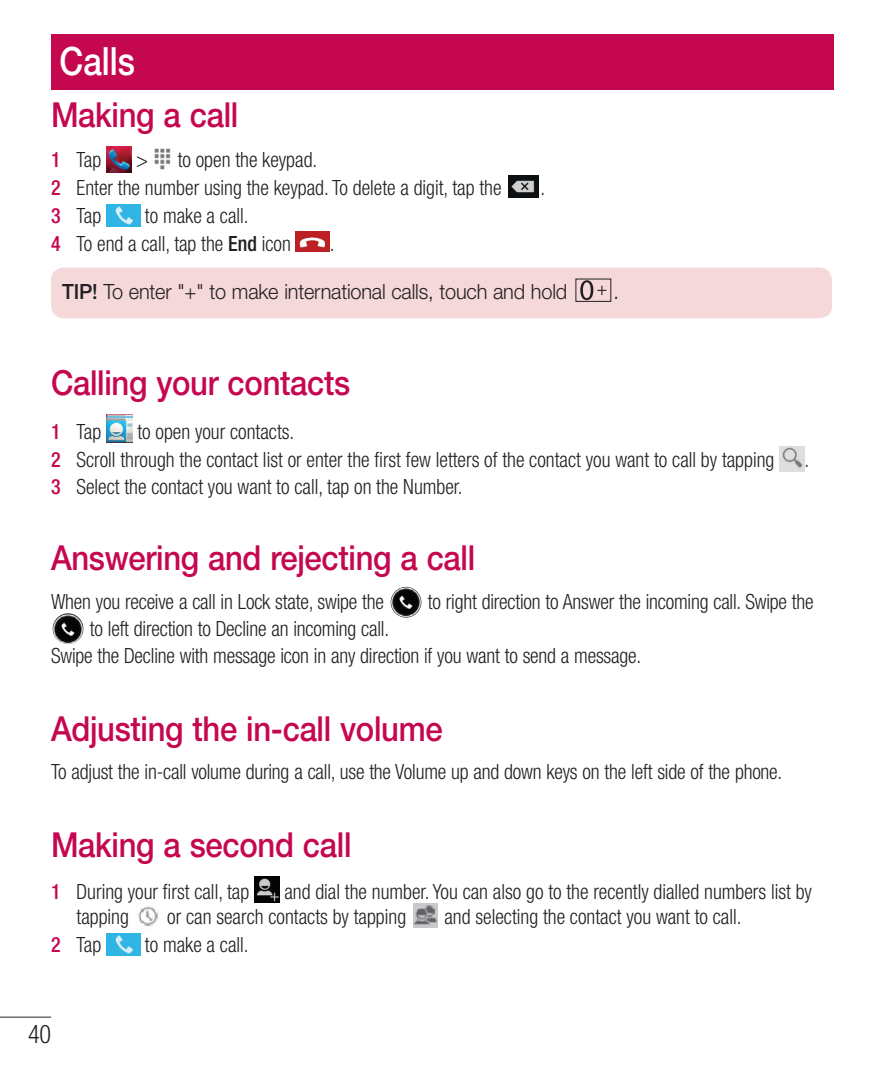
<style>
.page{position:relative;width:893px;height:1072px;background:#fff}
.page>*{position:absolute;margin:0;border:0;box-sizing:border-box;transform-origin:0 0}
.t1{font:500 39px "Helvetica Neue LT Pro";color:#fff;scale:.85 1}
.t2{font:500 34.5px "Helvetica Neue LT Pro";letter-spacing:-.01em;color:#c50750;scale:.9 1}
.t3{font:300 condensed 25.5px "Helvetica Neue LT Pro";color:#231f20;scale:.95 1}
.t4{font:300 condensed 21px/27.9px "Helvetica Neue LT Pro";color:#231f20;scale:.95 1}
.t5{font:300 21px "Helvetica Neue LT Pro";letter-spacing:-.01em;color:#231f20;scale:.95 1}
.s1{font-weight:500;color:#c50750}
.s2{font-weight:500}
</style>
<div class="page">
<hr style="left:0;top:1016px;width:51px;height:1px;background:#231f20">
<div style="left:51px;top:34px;width:782px;height:55px;background:#c50750"></div>
<img style="left:106px;top:147px;width:26px;height:25px">
<img style="left:154px;top:148px;width:17px;height:22px">
<img style="left:509px;top:175px;width:29px;height:22px">
<img style="left:106px;top:204px;width:34px;height:23px">
<img style="left:296px;top:231px;width:34px;height:20px">
<div style="left:51px;top:267px;width:781px;height:51px;background:#f5d8da;border-radius:13px"></div>
<svg style="left:580px;top:281px;width:26px;height:19px"></svg>
<div style="left:575px;top:279px;width:36px;height:23px;border:1px solid #231f20"></div>
<img style="left:106px;top:415px;width:27px;height:27px">
<img style="left:779px;top:446px;width:26px;height:26px">
<img style="left:391px;top:587px;width:30px;height:30px;border-radius:50%">
<img style="left:53px;top:613px;width:30px;height:31px;border-radius:50%">
<img style="left:254px;top:876px;width:26px;height:26px">
<img style="left:138px;top:906px;width:21px;height:21px">
<img style="left:413px;top:903px;width:24px;height:24px">
<img style="left:106px;top:933px;width:34px;height:22px">
<h1 class="t1" style="left:60px;top:47px;width:90px">Calls</h1>
<h2 class="t2" style="left:51px;top:102px;width:210px">Making a call</h2>
<p class="t4" style="left:51px;top:148px;width:54px"><span class="s1">1</span> Tap</p>
<p class="t4" style="left:51px;top:148px;width:476px;text-indent:85px">&gt; to open the keypad.<br><span class="s1">2</span> Enter the number using the keypad. To delete a digit, tap the</p>
<p class="t4" style="left:540px;top:176px;width:7px">.</p>
<p class="t4" style="left:51px;top:203px;width:254px;text-indent:94px">to make a call.<br><span class="s1">4</span> To end a call, tap the <span class="s2">End</span> icon</p>
<p class="t4" style="left:51px;top:203px;width:54px"><span class="s1">3</span> Tap</p>
<p class="t4" style="left:330px;top:231px;width:7px">.</p>
<p class="t5" style="left:62px;top:284px;width:533px"><span class="s2">TIP!</span> To enter "+" to make international calls, touch and hold</p>
<p class="t5" style="left:613px;top:284px;width:7px">.</p>
<h2 class="t2" style="left:51px;top:370px;width:334px">Calling your contacts</h2>
<p class="t4" style="left:51px;top:419px;width:54px"><span class="s1">1</span> Tap</p>
<p class="t4" style="left:51px;top:419px;width:763px;text-indent:86px">to open your contacts.<br><span class="s1">2</span> Scroll through the contact list or enter the first few letters of the contact you want to call by tapping</p>
<p class="t4" style="left:51px;top:475px;width:435px"><span class="s1">3</span> Select the contact you want to call, tap on the Number.</p>
<p class="t4" style="left:805px;top:447px;width:7px">.</p>
<h2 class="t2" style="left:51px;top:545px;width:473px">Answering and rejecting a call</h2>
<p class="t4" style="left:51px;top:590px;width:352px">When you receive a call in Lock state, swipe the</p>
<p class="t4" style="left:428px;top:590px;width:408px">to right direction to Answer the incoming call. Swipe the</p>
<p class="t4" style="left:51px;top:616px;width:623px;text-indent:39px">to left direction to Decline an incoming call.<br>Swipe the Decline with message icon in any direction if you want to send a message.</p>
<h2 class="t2" style="left:51px;top:716px;width:437px">Adjusting the in-call volume</h2>
<p class="t4" style="left:51px;top:760px;width:771px">To adjust the in-call volume during a call, use the Volume up and down keys on the left side of the phone.</p>
<h2 class="t2" style="left:51px;top:832px;width:335px">Making a second call</h2>
<p class="t4" style="left:51px;top:879px;width:210px"><span class="s1">1</span> During your first call, tap</p>
<p class="t4" style="left:284px;top:879px;width:557px">and dial the number. You can also go to the recently dialled numbers list by</p>
<p class="t4" style="left:77px;top:904px;width:57px">tapping</p>
<p class="t4" style="left:167px;top:904px;width:253px">or can search contacts by tapping</p>
<p class="t4" style="left:444px;top:904px;width:314px">and selecting the contact you want to call.</p>
<p class="t4" style="left:51px;top:932px;width:54px"><span class="s1">2</span> Tap</p>
<p class="t4" style="left:145px;top:932px;width:111px">to make a call.</p>
<p class="t3" style="left:28px;top:1025px;width:26px">40</p>
</div>
